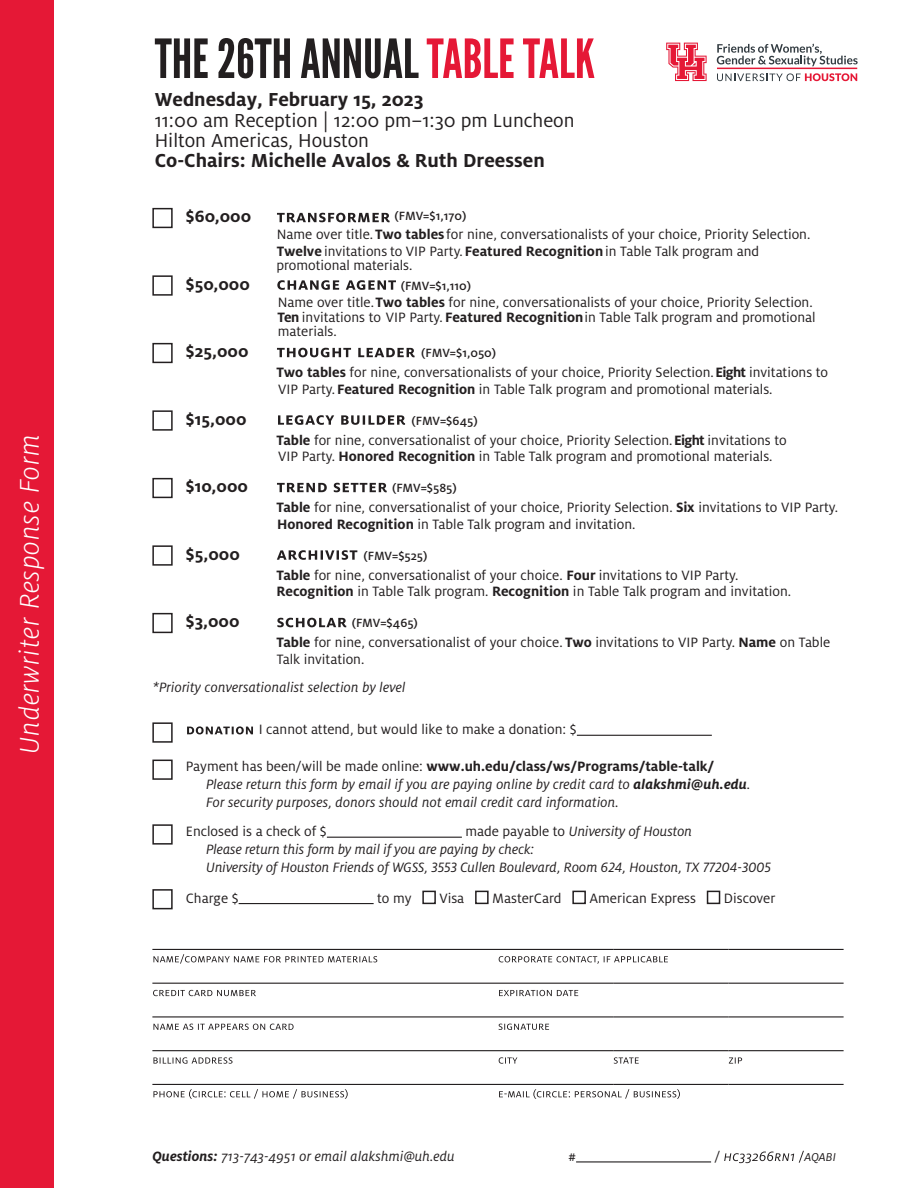
<style>
.page{position:relative;width:918px;height:1188px;background:#fff}
.page>*{position:absolute;margin:0;border:0;box-sizing:border-box;transform-origin:0 0}
.t1{font:53.85px "League Gothic";color:#231f20}
.t2{font:italic 300 30px "Milo OT";letter-spacing:.025em;color:#fff}
.t3{font:700 20.85px "Milo OT";color:#231f20}
.t4{font:20.85px/20px "Milo OT";color:#231f20}
.t5{font:700 18px "Milo OT";color:#231f20}
.t6{font:15px/16.5px "Milo OT";color:#231f20}
.t7{font:italic 15px/18px "Milo OT";letter-spacing:.01em;color:#231f20}
.t8{font:500 13.2px "Milo OT";letter-spacing:-.01em;color:#231f20}
.t9{font:italic 12.6px "Milo OT";color:#231f20}
.s1{color:#e51836}
.s2{font-weight:700}
.s3{font-style:normal}
.s4{font-weight:700;font-style:normal}
</style>
<div class="page">
<div style="left:152px;top:208px;width:21px;height:20px;border:2px solid #231f20"></div>
<svg style="left:277px;top:213px;width:113px;height:9px"></svg>
<div style="left:152px;top:275px;width:21px;height:21px;border:2px solid #231f20"></div>
<svg style="left:277px;top:280px;width:119px;height:10px"></svg>
<div style="left:152px;top:343px;width:21px;height:20px;border:2px solid #231f20"></div>
<svg style="left:277px;top:348px;width:138px;height:9px"></svg>
<div style="left:152px;top:410px;width:21px;height:21px;border:2px solid #231f20"></div>
<svg style="left:278px;top:415px;width:127px;height:10px"></svg>
<div style="left:152px;top:478px;width:21px;height:20px;border:2px solid #231f20"></div>
<svg style="left:277px;top:483px;width:110px;height:9px"></svg>
<div style="left:152px;top:545px;width:21px;height:21px;border:2px solid #231f20"></div>
<svg style="left:277px;top:550px;width:80px;height:10px"></svg>
<div style="left:152px;top:613px;width:21px;height:20px;border:2px solid #231f20"></div>
<svg style="left:277px;top:618px;width:69px;height:9px"></svg>
<div style="left:152px;top:722px;width:21px;height:21px;border:2px solid #231f20"></div>
<svg style="left:187px;top:726px;width:66px;height:8px"></svg>
<hr style="left:577px;top:735px;width:135px;height:1px;background:#231f20">
<div style="left:152px;top:760px;width:21px;height:20px;border:2px solid #231f20"></div>
<div style="left:152px;top:824px;width:21px;height:21px;border:2px solid #231f20"></div>
<hr style="left:327px;top:837px;width:135px;height:1px;background:#231f20">
<div style="left:152px;top:889px;width:21px;height:20px;border:2px solid #231f20"></div>
<hr style="left:239px;top:903px;width:135px;height:1px;background:#231f20">
<div style="left:422px;top:891px;width:14px;height:13px;border:2px solid #231f20"></div>
<div style="left:475px;top:891px;width:14px;height:13px;border:2px solid #231f20"></div>
<div style="left:572px;top:891px;width:14px;height:13px;border:2px solid #231f20"></div>
<div style="left:707px;top:891px;width:13px;height:13px;border:2px solid #231f20"></div>
<hr style="left:152px;top:949px;width:346px;height:1px;background:#231f20">
<hr style="left:498px;top:949px;width:115px;height:1px;background:#231f20">
<hr style="left:613px;top:949px;width:115px;height:1px;background:#231f20">
<hr style="left:728px;top:949px;width:116px;height:1px;background:#231f20">
<hr style="left:152px;top:983px;width:346px;height:1px;background:#231f20">
<hr style="left:498px;top:983px;width:115px;height:1px;background:#231f20">
<hr style="left:613px;top:983px;width:115px;height:1px;background:#231f20">
<hr style="left:728px;top:983px;width:116px;height:1px;background:#231f20">
<hr style="left:152px;top:1016px;width:346px;height:1px;background:#231f20">
<hr style="left:498px;top:1016px;width:115px;height:1px;background:#231f20">
<hr style="left:613px;top:1016px;width:115px;height:1px;background:#231f20">
<hr style="left:728px;top:1016px;width:116px;height:1px;background:#231f20">
<hr style="left:152px;top:1050px;width:346px;height:1px;background:#231f20">
<hr style="left:498px;top:1050px;width:115px;height:1px;background:#231f20">
<hr style="left:613px;top:1050px;width:115px;height:1px;background:#231f20">
<hr style="left:728px;top:1050px;width:116px;height:1px;background:#231f20">
<hr style="left:152px;top:1084px;width:346px;height:1px;background:#231f20">
<hr style="left:498px;top:1084px;width:115px;height:1px;background:#231f20">
<hr style="left:613px;top:1084px;width:115px;height:1px;background:#231f20">
<hr style="left:728px;top:1084px;width:116px;height:1px;background:#231f20">
<svg style="left:153px;top:954px;width:224px;height:10px"></svg>
<svg style="left:499px;top:956px;width:169px;height:8px"></svg>
<svg style="left:153px;top:990px;width:103px;height:6px"></svg>
<svg style="left:499px;top:990px;width:79px;height:6px"></svg>
<svg style="left:153px;top:1024px;width:141px;height:6px"></svg>
<svg style="left:499px;top:1024px;width:50px;height:6px"></svg>
<svg style="left:153px;top:1057px;width:80px;height:7px"></svg>
<svg style="left:499px;top:1057px;width:18px;height:7px"></svg>
<svg style="left:614px;top:1057px;width:25px;height:7px"></svg>
<svg style="left:729px;top:1057px;width:13px;height:7px"></svg>
<svg style="left:153px;top:1089px;width:195px;height:10px"></svg>
<svg style="left:499px;top:1089px;width:181px;height:10px"></svg>
<hr style="left:576px;top:1161px;width:135px;height:1px;background:#231f20">
<svg style="left:724px;top:1151px;width:80px;height:12px"></svg>
<div style="left:0;top:0;width:54px;height:1188px;background:#e51836"></div>
<svg style="left:717px;top:44px;width:141px;height:22px"></svg>
<svg style="left:666px;top:43px;width:41px;height:38px"></svg>
<hr style="left:717px;top:68px;width:140px;height:1px;background:#e51836">
<svg style="left:717px;top:73px;width:140px;height:8px"></svg>
<h2 class="t2" style="left:13px;top:754px;width:321px;rotate:-90deg">Underwriter Response Form</h2>
<h1 class="t1" style="left:155px;top:27px;width:442px">THE 26TH ANNUAL <span class="s1">TABLE TALK</span></h1>
<h3 class="t3" style="left:155px;top:87px;width:270px">Wednesday, February 15, 2023</h3>
<h3 class="t4" style="left:155px;top:110px;width:421px">11:00 am Reception | 12:00 pm–1:30 pm Luncheon<br>Hilton Americas, Houston</h3>
<h3 class="t3" style="left:155px;top:149px;width:392px">Co-Chairs: Michelle Avalos &amp; Ruth Dreessen</h3>
<p class="t5" style="left:186px;top:206px;width:67px">$60,000</p>
<p class="t8" style="left:395px;top:209px;width:73px">(FMV=$1,170)</p>
<p class="t6" style="left:277px;top:227px;width:535px">Name over title.<span class="s2">Two tables</span> for nine, conversationalists of your choice, Priority Selection.<br><span class="s2">Twelve</span> invitations to VIP Party. <span class="s2">Featured Recognition</span> in Table Talk program and</p>
<p class="t6" style="left:276px;top:257px;width:138px">promotional materials.</p>
<p class="t5" style="left:186px;top:274px;width:66px">$50,000</p>
<p class="t8" style="left:401px;top:278px;width:72px">(FMV=$1,110)</p>
<p class="t6" style="left:277px;top:295px;width:540px;line-height:15px">Name over title.<span class="s2">Two tables</span> for nine, conversationalists of your choice, Priority Selection.<br><span class="s2">Ten</span> invitations to VIP Party. <span class="s2">Featured Recognition</span> in Table Talk program and promotional</p>
<p class="t6" style="left:278px;top:323px;width:60px">materials.</p>
<p class="t5" style="left:186px;top:341px;width:64px">$25,000</p>
<p class="t8" style="left:421px;top:346px;width:76px">(FMV=$1,050)</p>
<p class="t6" style="left:277px;top:364px;width:553px"><span class="s2">Two tables</span> for nine, conversationalists of your choice, Priority Selection.<span class="s2">Eight</span> invitations to<br>VIP Party. <span class="s2">Featured Recognition</span> in Table Talk program and promotional materials.</p>
<p class="t5" style="left:186px;top:409px;width:62px">$15,000</p>
<p class="t8" style="left:412px;top:413px;width:68px">(FMV=$645)</p>
<p class="t6" style="left:277px;top:432px;width:512px"><span class="s2">Table</span> for nine, conversationalist of your choice, Priority Selection.<span class="s2">Eight</span> invitations to<br>VIP Party. <span class="s2">Honored Recognition</span> in Table Talk program and promotional materials.</p>
<p class="t5" style="left:186px;top:476px;width:64px">$10,000</p>
<p class="t8" style="left:392px;top:481px;width:66px">(FMV=$585)</p>
<p class="t6" style="left:277px;top:499px;width:563px"><span class="s2">Table</span> for nine, conversationalist of your choice, Priority Selection. <span class="s2">Six</span> invitations to VIP Party.<br><span class="s2">Honored Recognition</span> in Table Talk program and invitation.</p>
<p class="t5" style="left:186px;top:544px;width:56px">$5,000</p>
<p class="t8" style="left:364px;top:548px;width:65px">(FMV=$525)</p>
<p class="t6" style="left:277px;top:567px;width:516px"><span class="s2">Table</span> for nine, conversationalist of your choice. <span class="s2">Four</span> invitations to VIP Party.<br><span class="s2">Recognition</span> in Table Talk program. <span class="s2">Recognition</span> in Table Talk program and invitation.</p>
<p class="t5" style="left:186px;top:611px;width:55px">$3,000</p>
<p class="t8" style="left:352px;top:616px;width:68px">(FMV=$465)</p>
<p class="t6" style="left:277px;top:634px;width:555px"><span class="s2">Table</span> for nine, conversationalist of your choice. <span class="s2">Two</span> invitations to VIP Party. <span class="s2">Name</span> on Table<br>Talk invitation.</p>
<p class="t7" style="left:152px;top:679px;width:255px">*Priority conversationalist selection by level</p>
<p class="t6" style="left:259px;top:722px;width:320px">I cannot attend, but would like to make a donation: $</p>
<p class="t7" style="left:206px;top:758px;width:546px;text-indent:-20px"><span class="s3">Payment has been/will be made online:</span> <span class="s4">www.uh.edu/class/ws/Programs/table-talk/<br></span>Please return this form by email if you are paying online by credit card to <span class="s2">alakshmi@uh.edu</span>.<br>For security purposes, donors should not email credit card information.</p>
<p class="t6" style="left:186px;top:823px;width:143px">Enclosed is a check of $</p>
<p class="t7" style="left:206px;top:823px;width:566px;text-indent:259px"><span class="s3">made payable to</span> University of Houston<br>Please return this form by mail if you are paying by check:<br>University of Houston Friends of WGSS, 3553 Cullen Boulevard, Room 624, Houston, TX 77204-3005</p>
<p class="t6" style="left:186px;top:890px;width:54px">Charge $</p>
<p class="t6" style="left:377px;top:890px;width:36px">to my</p>
<p class="t6" style="left:439px;top:890px;width:26px">Visa</p>
<p class="t6" style="left:492px;top:890px;width:71px">MasterCard</p>
<p class="t6" style="left:589px;top:890px;width:108px">American Express</p>
<p class="t6" style="left:724px;top:890px;width:53px">Discover</p>
<p class="t7" style="left:152px;top:1147px;width:304px"><span class="s2">Questions:</span> 713-743-4951 or email alakshmi@uh.edu</p>
<p class="t7" style="left:569px;top:1147px;width:9px">#</p>
<p class="t7" style="left:715px;top:1147px;width:7px">/</p>
<p class="t9" style="left:804px;top:1150px;width:33px">AQABI</p>
</div>
